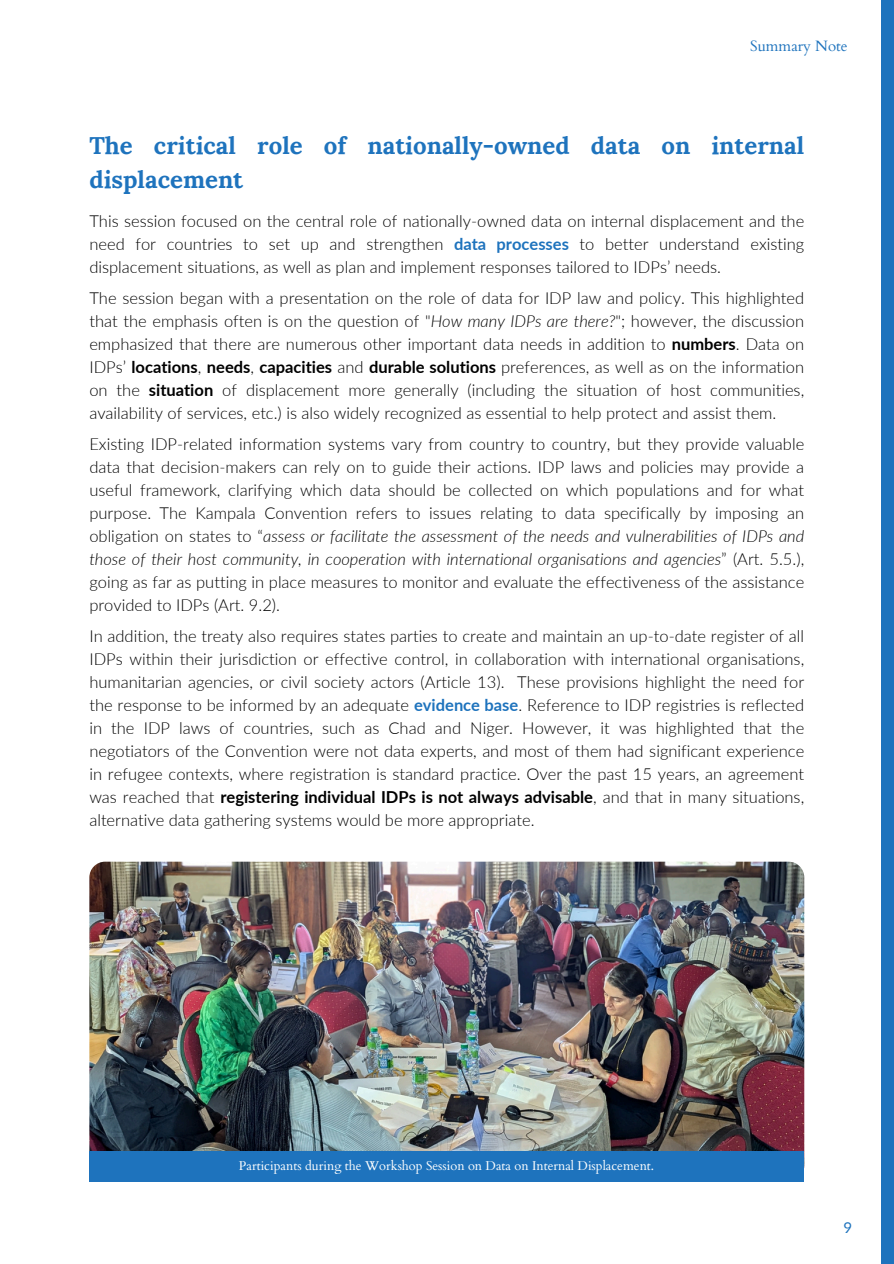
<style>
.page{position:relative;width:894px;height:1264px;background:#fff}
.page>*{position:absolute;margin:0;border:0;box-sizing:border-box;transform-origin:0 0}
.t1{font:700 24px/33.5px "Lora";color:#1e73bd}
.t2{font:300 16.5px/23px "Lato";color:#000;text-align:justify}
.t3{font:15px "Cardo";color:#1e73bd}
.t4{font:15px "Lato";color:#1e73bd}
.t5{font:12.75px "Cardo";color:#fff}
.s1{font-weight:700;color:#1e73bd}
.s2{font-style:italic}
.s3{font-weight:700}
</style>
<div class="page">
<div style="left:880px;top:0;width:13px;height:1263px;background:#1e73bd"></div>
<img style="left:89px;top:861px;width:715px;height:320px;border-radius:16px">
<div style="left:89px;top:1151px;width:715px;height:30px;background:#1e73bd"></div>
<p class="t3" style="left:750px;top:36px;width:99px">Summary Note</p>
<h2 class="t1" style="left:89px;top:129px;width:716px">The critical role of nationally-owned data on internal displacement</h2>
<h1 class="t2" style="left:89px;top:209px;width:716px">This session focused on the central role of nationally-owned data on internal displacement and the need for countries to set up and strengthen <span class="s1">data processes</span> to better understand existing displacement situations, as well as plan and implement responses tailored to IDPs’ needs.</h1>
<h2 class="t2" style="left:89px;top:286px;width:716px">The session began with a presentation on the role of data for IDP law and policy. This highlighted that the emphasis often is on the question of "<span class="s2">How many IDPs are there?</span>"; however, the discussion emphasized that there are numerous other important data needs in addition to <span class="s3">numbers</span>. Data on IDPs’ <span class="s3">locations</span>, <span class="s3">needs</span>, <span class="s3">capacities</span> and <span class="s3">durable solutions</span> preferences, as well as on the information on the <span class="s3">situation</span> of displacement more generally (including the situation of host communities, availability of services, etc.) is also widely recognized as essential to help protect and assist them.</h2>
<h2 class="t2" style="left:89px;top:432px;width:716px">Existing IDP-related information systems vary from country to country, but they provide valuable data that decision-makers can rely on to guide their actions. IDP laws and policies may provide a useful framework, clarifying which data should be collected on which populations and for what purpose. The Kampala Convention refers to issues relating to data specifically by imposing an obligation on states to “<span class="s2">assess or facilitate the assessment of the needs and vulnerabilities of IDPs and those of their host community, in cooperation with international organisations and agencies</span>” (Art. 5.5.), going as far as putting in place measures to monitor and evaluate the effectiveness of the assistance provided to IDPs (Art. 9.2).</h2>
<h2 class="t2" style="left:89px;top:624px;width:716px">In addition, the treaty also requires states parties to create and maintain an up-to-date register of all IDPs within their jurisdiction or effective control, in collaboration with international organisations, humanitarian agencies, or civil society actors (Article 13). These provisions highlight the need for the response to be informed by an adequate <span class="s1">evidence base</span>. Reference to IDP registries is reflected in the IDP laws of countries, such as Chad and Niger. However, it was highlighted that the negotiators of the Convention were not data experts, and most of them had significant experience in refugee contexts, where registration is standard practice. Over the past 15 years, an agreement was reached that <span class="s3">registering individual IDPs is not always advisable</span>, and that in many situations, alternative data gathering systems would be more appropriate.</h2>
<p class="t5" style="left:239px;top:1157px;width:416px">Participants during the Workshop Session on Data on Internal Displacement.</p>
<h2 class="t4" style="left:843px;top:1217px;width:10px">9</h2>
</div>
